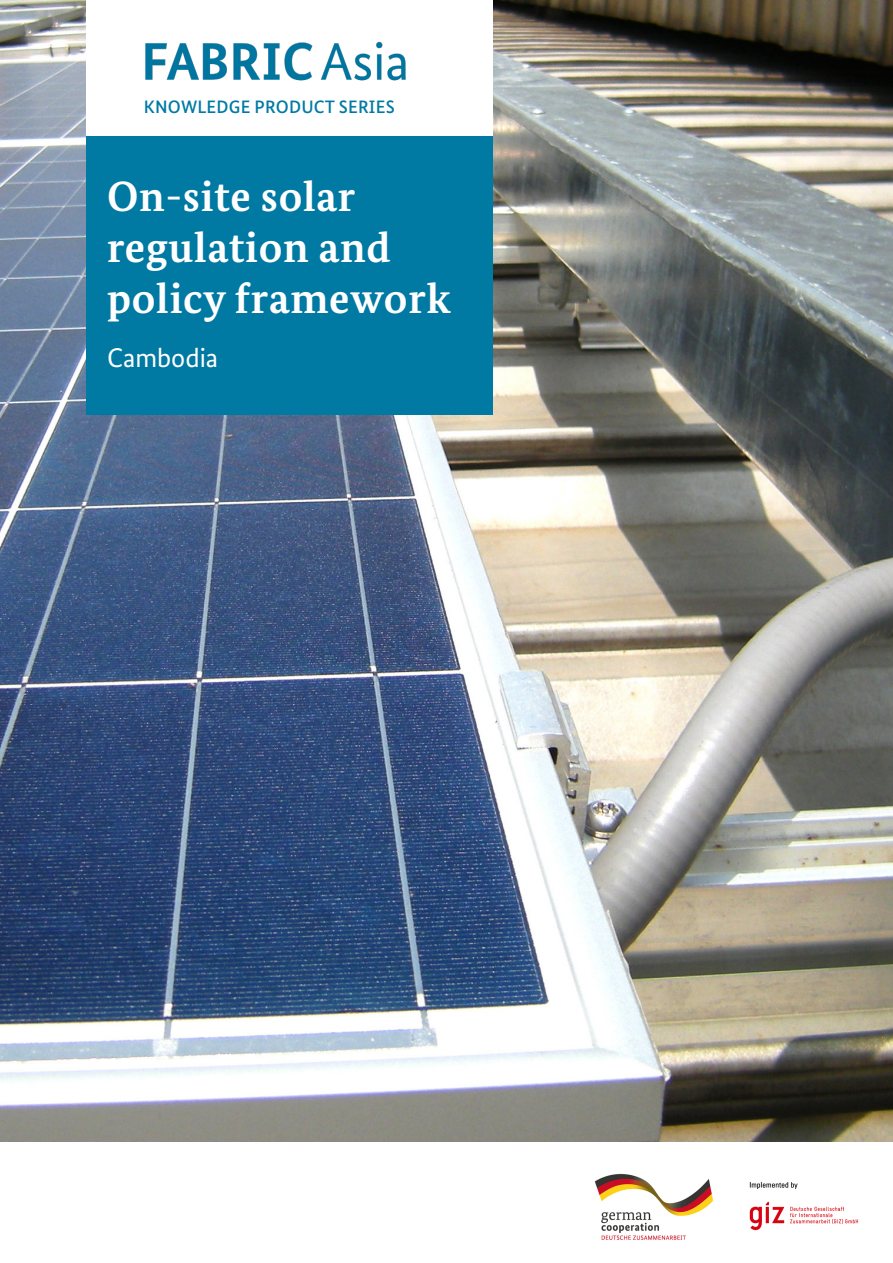
<style>
.page{position:relative;width:893px;height:1263px;background:#fff}
.page>*{position:absolute;margin:0;border:0;box-sizing:border-box;transform-origin:0 0}
.Titel{font:700 42.3px/50.8px "Bundes Serif";letter-spacing:.02em;color:#fff}
.Body_neg{font:27px "Bundes Sans";color:#fff}
.t1{font:500 18px "Bundes Sans";letter-spacing:.01em;color:#007aa4}
</style>
<div class="page">
<img style="left:0;top:0;width:893px;height:1142px">
<div style="left:86px;top:0;width:406px;height:136px;background:#fff"></div>
<img style="left:594px;top:1173px;width:265px;height:67px">
<img style="left:145px;top:41px;width:261px;height:40px">
<div style="left:86px;top:136px;width:406px;height:278px;background:#0079a3"></div>
<p class="t1" style="left:144px;top:96px;width:252px">KNOWLEDGE PRODUCT SERIES</p>
<p class="Titel" style="left:107px;top:171px;width:345px">On-site solar regulation and policy framework</p>
<p class="Body_neg" style="left:107px;top:341px;width:113px">Cambodia</p>
</div>
